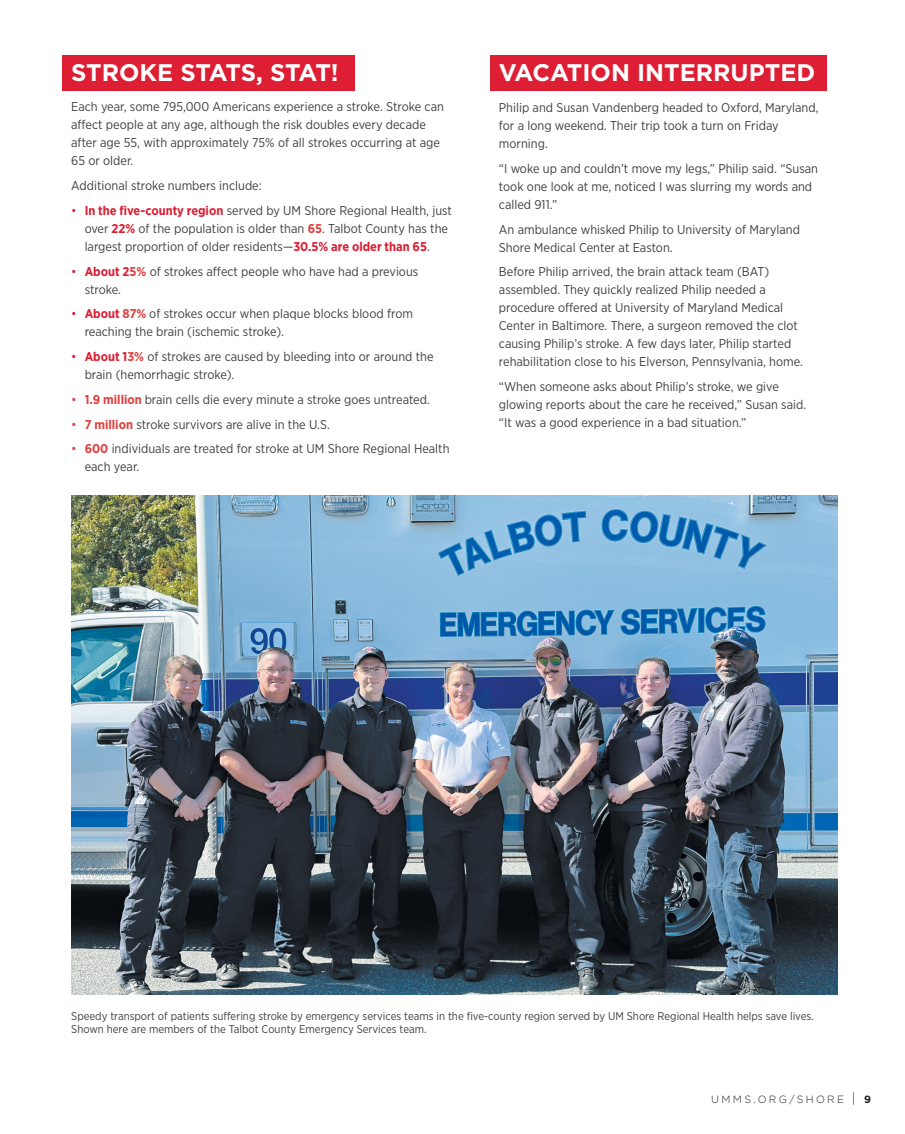
<style>
.page{position:relative;width:905px;height:1134px;background:#fff}
.page>*{position:absolute;margin:0;border:0;box-sizing:border-box;transform-origin:0 0}
.t1{font:700 24px "Gotham";color:#fff}
.t2{font:12.75px/18px "Gotham Narrow";color:#414042}
.t3{font:11.25px/13.5px "Gotham Narrow";color:#414042}
.t4{font:300 10.5px "Gotham";letter-spacing:.22em;color:#231f20}
.s1{color:#dd1e33}
.s2{font-weight:700;color:#dd1e33}
.s3{font-weight:700;color:#df403f}
.s4{color:#df403f}
.s5{font-size:13.5px}
.s6{font-weight:700}
</style>
<div class="page">
<div style="left:490px;top:56px;width:336px;height:36px;background:#dd1e33"></div>
<div style="left:63px;top:56px;width:292px;height:36px;background:#dd1e33"></div>
<img style="left:71px;top:496px;width:766px;height:499px">
<h1 class="t1" style="left:71px;top:56px;width:269px">STROKE STATS, STAT!</h1>
<p class="t2" style="left:71px;top:98px;width:374px">Each year, some 795,000 Americans experience a stroke. Stroke can affect people at any age, although the risk doubles every decade after age 55, with approximately 75% of all strokes occurring at age 65 or older.</p>
<p class="t2" style="left:71px;top:176px;width:192px">Additional stroke numbers include:</p>
<p class="t2" style="left:85px;top:201px;width:369px;text-indent:-14px"><span class="s1">•</span> <span class="s2">In the five-county region</span> served by UM Shore Regional Health, just over <span class="s2">22%</span> of the population is older than <span class="s3">65</span>. Talbot County has the largest proportion of older residents—<span class="s2">30.5% are older than 65</span>.</p>
<p class="t2" style="left:85px;top:262px;width:335px;text-indent:-14px"><span class="s1">•</span> <span class="s2">About 2</span><span class="s3">5%</span> of strokes affect people who have had a previous stroke.</p>
<p class="t2" style="left:85px;top:305px;width:330px;text-indent:-14px"><span class="s1">•</span> <span class="s2">About</span> <span class="s3">87%</span> of strokes occur when plaque blocks blood from reaching the brain (ischemic stroke).</p>
<p class="t2" style="left:85px;top:347px;width:350px;text-indent:-14px"><span class="s1">•</span> <span class="s2">About 1</span><span class="s3">3%</span> of strokes are caused by bleeding into or around the brain (hemorrhagic stroke).</p>
<p class="t2" style="left:71px;top:390px;width:360px"><span class="s4">•</span> <span class="s3">1.9 million</span> brain cells die every minute a stroke goes untreated.</p>
<p class="t2" style="left:71px;top:415px;width:260px"><span class="s4">•</span> <span class="s3">7 million</span> stroke survivors are alive in the U.S.</p>
<p class="t2" style="left:85px;top:440px;width:366px;text-indent:-14px"><span class="s4">•</span> <span class="s3">600</span> individuals are treated for stroke at UM Shore Regional Health each year.</p>
<h1 class="t1" style="left:499px;top:56px;width:318px">VACATION INTERRUPTED</h1>
<p class="t2" style="left:499px;top:98px;width:321px">Philip and Susan Vandenberg headed to Oxford, Maryland, for a long weekend. Their trip took a turn on Friday morning.</p>
<p class="t2" style="left:499px;top:159px;width:320px">“I woke up and couldn’t move my legs,” Philip said. “Susan took one look at me, noticed I was slurring my words and called 911.”</p>
<p class="t2" style="left:499px;top:220px;width:302px">An ambulance whisked Philip to University of Maryland<br>Shore Medical Center at Easton.</p>
<p class="t2" style="left:499px;top:263px;width:305px">Before Philip arrived, the brain attack team (BAT) assembled. They quickly realized Philip needed a procedure offered at University of Maryland Medical Center in Baltimore. There, a surgeon removed the clot causing Philip’s stroke. A few days later, Philip started rehabilitation close to his Elverson, Pennsylvania, home.</p>
<p class="t2" style="left:499px;top:377px;width:309px">“When someone asks about Philip’s stroke, we give glowing reports about the care he received,” Susan said. “It was a good experience in a bad situation.”</p>
<p class="t3" style="left:71px;top:1009px;width:744px">Speedy transport of patients suffering stroke by emergency services teams in the five-county region served by UM Shore Regional Health helps save lives.<br>Shown here are members of the Talbot County Emergency Services team.</p>
<p class="t4" style="left:711px;top:1093px;width:161px">UMMS.ORG/SHORE <span class="s5">|</span> <span class="s6">9</span></p>
</div>
